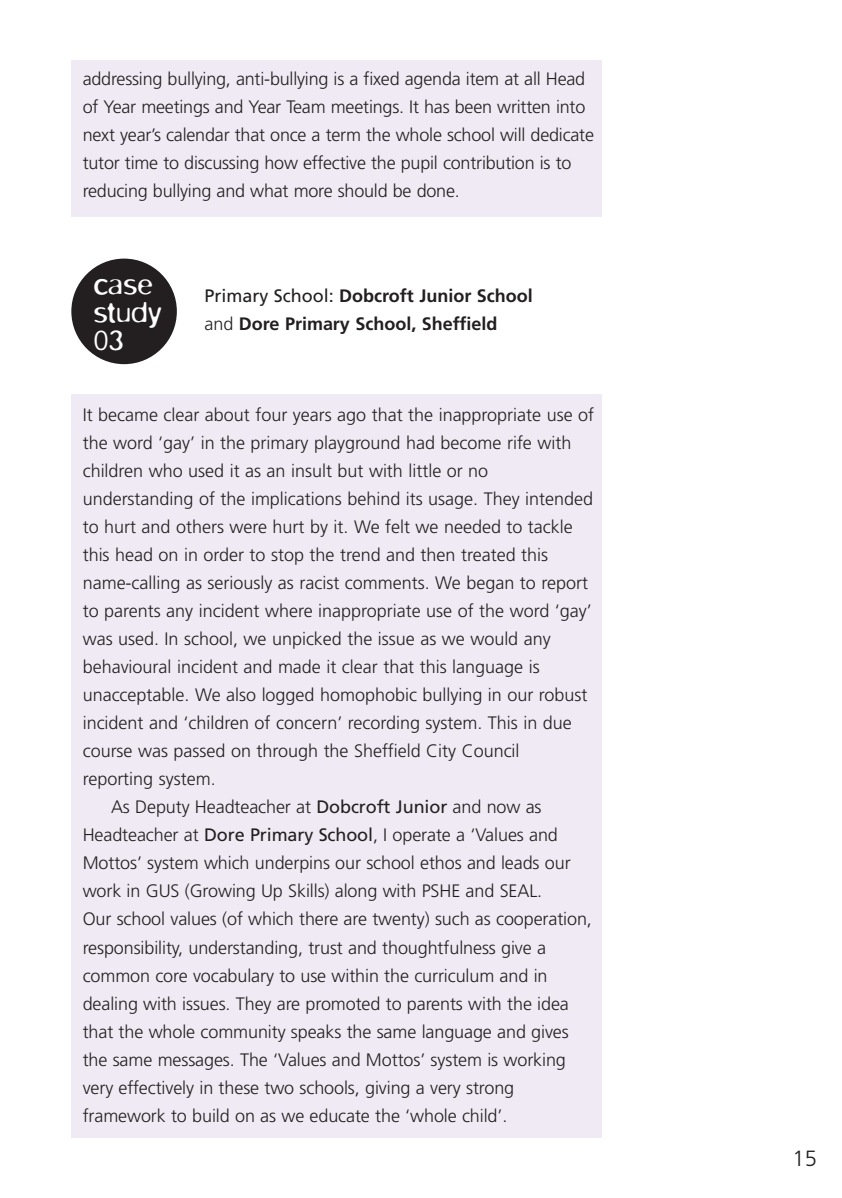
<style>
.page{position:relative;width:842px;height:1198px;background:#fff}
.page>*{position:absolute;margin:0;border:0;box-sizing:border-box;transform-origin:0 0}
.t1{font:300 32px/28px "Blur";color:#fff}
.t2{font:300 22px "Frutiger";color:#231f20}
.t3{font:300 18px/28px "Frutiger";letter-spacing:-.005em;color:#231f20}
.t4{font:700 18px/28px "Frutiger";color:#231f20}
.s1{font-weight:400}
.s2{font-weight:300}
</style>
<div class="page">
<div style="left:71px;top:60px;width:530px;height:157px;background:#efeaf4"></div>
<div style="left:71px;top:394px;width:530px;height:743px;background:#efeaf4"></div>
<div style="left:71px;top:258px;width:106px;height:106px;background:#231f20;border-radius:50%"></div>
<p class="t3" style="left:83px;top:66px;width:513px">addressing bullying, anti-bullying is a fixed agenda item at all Head of Year meetings and Year Team meetings. It has been written into next year’s calendar that once a term the whole school will dedicate tutor time to discussing how effective the pupil contribution is to reducing bullying and what more should be done.</p>
<h1 class="t1" style="left:93px;top:272px;width:70px">case study<br>03</h1>
<p class="t4" style="left:204px;top:283px;width:330px"><span class="s1">Primary School:</span> Dobcroft Junior School <span class="s2">and</span> Dore Primary School, Sheffield</p>
<p class="t3" style="left:83px;top:402px;width:513px">It became clear about four years ago that the inappropriate use of</p>
<p class="t3" style="left:83px;top:430px;width:490px">the word ‘gay’ in the primary playground had become rife with</p>
<p class="t3" style="left:83px;top:458px;width:407px">children who used it as an insult but with little or no</p>
<p class="t3" style="left:83px;top:486px;width:512px">understanding of the implications behind its usage. They intended</p>
<p class="t3" style="left:83px;top:514px;width:492px">to hurt and others were hurt by it. We felt we needed to tackle</p>
<p class="t3" style="left:83px;top:542px;width:467px">this head on in order to stop the trend and then treated this</p>
<p class="t3" style="left:83px;top:570px;width:507px">name-calling as seriously as racist comments. We began to report</p>
<p class="t3" style="left:83px;top:598px;width:511px">to parents any incident where inappropriate use of the word ‘gay’</p>
<p class="t3" style="left:83px;top:626px;width:470px">was used. In school, we unpicked the issue as we would any</p>
<p class="t3" style="left:83px;top:654px;width:458px">behavioural incident and made it clear that this language is</p>
<p class="t3" style="left:83px;top:682px;width:506px">unacceptable. We also logged homophobic bullying in our robust</p>
<p class="t3" style="left:83px;top:710px;width:491px">incident and ‘children of concern’ recording system. This in due</p>
<p class="t3" style="left:83px;top:738px;width:438px">course was passed on through the Sheffield City Council</p>
<p class="t3" style="left:83px;top:766px;width:135px">reporting system.</p>
<p class="t3" style="left:111px;top:794px;width:432px">As Deputy Headteacher at <span class="s1">Dobcroft Junior</span> and now as</p>
<p class="t3" style="left:83px;top:822px;width:477px">Headteacher at <span class="s1">Dore Primary School</span>, I operate a ‘Values and</p>
<p class="t3" style="left:83px;top:850px;width:489px">Mottos’ system which underpins our school ethos and leads our</p>
<p class="t3" style="left:83px;top:878px;width:461px">work in GUS (Growing Up Skills) along with PSHE and SEAL.</p>
<p class="t3" style="left:83px;top:906px;width:511px">Our school values (of which there are twenty) such as cooperation,</p>
<p class="t3" style="left:83px;top:934px;width:465px">responsibility, understanding, trust and thoughtfulness give a</p>
<p class="t3" style="left:83px;top:962px;width:466px">common core vocabulary to use within the curriculum and in</p>
<p class="t3" style="left:83px;top:990px;width:488px">dealing with issues. They are promoted to parents with the idea</p>
<p class="t3" style="left:83px;top:1018px;width:488px">that the whole community speaks the same language and gives</p>
<p class="t3" style="left:83px;top:1046px;width:485px">the same messages. The ‘Values and Mottos’ system is working</p>
<p class="t3" style="left:83px;top:1074px;width:433px">very effectively in these two schools, giving a very strong</p>
<p class="t3" style="left:83px;top:1102px;width:426px">framework to build on as we educate the ‘whole child’.</p>
<p class="t2" style="left:792px;top:1149px;width:26px">15</p>
</div>
